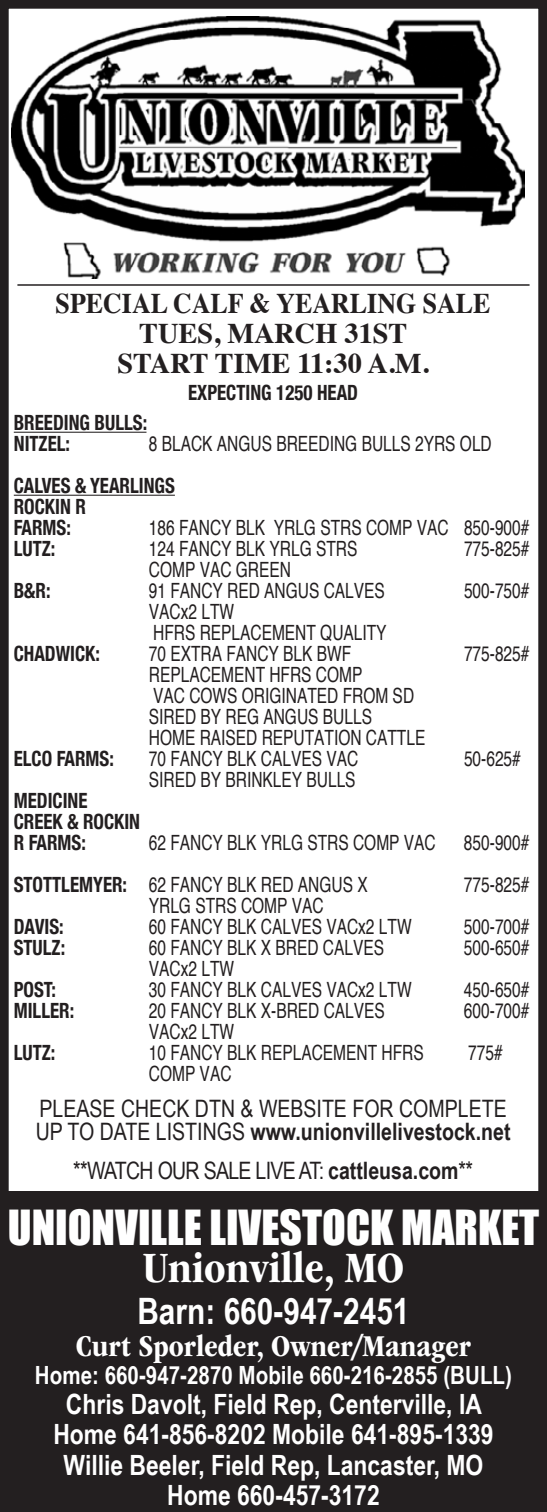
<style>
.page{position:relative;width:547px;height:1512px;background:#fff}
.page>*{position:absolute;margin:0;border:0;box-sizing:border-box;transform-origin:0 0}
.t1{font:700 condensed 44.7px "ITC Garamond Std";color:#fff}
.t2{font:44.4px "Impact";color:#fff}
.t3{font:700 36.3px "Arial Narrow";color:#fff}
.t4{font:700 condensed 31.5px "ITC Garamond Std";color:#fff}
.t5{font:700 28.5px/30px "Times";color:#231f20;text-align:center;scale:.91 1}
.t6{font:700 27.9px/30px "Arial Narrow";color:#fff;text-align:center}
.t7{font:700 25.2px "Arial Narrow";color:#fff}
.t8{font:24px/22.5px "Arial Narrow";color:#231f20}
.t9{font:24px "Arial Narrow";letter-spacing:-.03em;color:#231f20}
.t10{font:condensed 21px/21px "Helvetica";color:#231f20;scale:.9 1}
.t11{font:700 condensed 21px/21px "Helvetica Neue";color:#231f20;scale:.9 1}
.s1{font-family:"Helvetica Neue";font-weight:700}
.s2{font-weight:700}
</style>
<div class="page">
<div style="left:0;top:0;width:547px;height:1512px;border:9px solid #231f20"></div>
<img style="left:11px;top:17px;width:514px;height:261px">
<hr style="left:14px;top:432px;width:132px;height:1px;background:#231f20">
<hr style="left:14px;top:495px;width:161px;height:1px;background:#231f20">
<hr style="left:17px;top:284px;width:512px;height:2px;background:#231f20">
<div style="left:0;top:1192px;width:547px;height:320px;background:#231f20"></div>
<h3 class="t5" style="left:56px;top:285px;width:479px">SPECIAL CALF &amp; YEARLING SALE<br>TUES, MARCH 31ST<br>START TIME 11:30 A.M.</h3>
<p class="t11" style="left:188px;top:381px;width:190px">EXPECTING 1250 HEAD</p>
<p class="t11" style="left:14px;top:411px;width:150px">BREEDING BULLS:<br>NITZEL:</p>
<p class="t10" style="left:149px;top:433px;width:382px">8 BLACK ANGUS BREEDING BULLS 2YRS OLD</p>
<p class="t11" style="left:14px;top:474px;width:180px">CALVES &amp; YEARLINGS<br>ROCKIN R<br>FARMS:</p>
<p class="t10" style="left:149px;top:517px;width:424px">186 FANCY BLK YRLG STRS COMP VAC 850-900#</p>
<p class="t11" style="left:14px;top:537px;width:48px">LUTZ:</p>
<p class="t10" style="left:149px;top:538px;width:233px">124 FANCY BLK YRLG STRS</p>
<p class="t10" style="left:464px;top:538px;width:74px">775-825#</p>
<p class="t10" style="left:149px;top:559px;width:159px">COMP VAC GREEN</p>
<p class="t11" style="left:14px;top:579px;width:42px">B&amp;R:</p>
<p class="t10" style="left:149px;top:580px;width:264px">91 FANCY RED ANGUS CALVES</p>
<p class="t10" style="left:464px;top:580px;width:74px">500-750#</p>
<p class="t10" style="left:149px;top:601px;width:266px">VACx2 LTW<br>HFRS REPLACEMENT QUALITY</p>
<p class="t11" style="left:14px;top:642px;width:97px">CHADWICK:</p>
<p class="t10" style="left:149px;top:643px;width:226px">70 EXTRA FANCY BLK BWF</p>
<p class="t10" style="left:464px;top:643px;width:74px">775-825#</p>
<p class="t10" style="left:149px;top:664px;width:309px">REPLACEMENT HFRS COMP<br>VAC COWS ORIGINATED FROM SD<br>SIRED BY REG ANGUS BULLS<br>HOME RAISED REPUTATION CATTLE</p>
<p class="t11" style="left:14px;top:747px;width:113px">ELCO FARMS:</p>
<p class="t10" style="left:149px;top:748px;width:234px">70 FANCY BLK CALVES VAC</p>
<p class="t10" style="left:464px;top:748px;width:65px">50-625#</p>
<p class="t10" style="left:149px;top:769px;width:231px">SIRED BY BRINKLEY BULLS</p>
<p class="t11" style="left:14px;top:789px;width:142px">MEDICINE<br>CREEK &amp; ROCKIN<br>R FARMS:</p>
<p class="t10" style="left:149px;top:832px;width:320px">62 FANCY BLK YRLG STRS COMP VAC</p>
<p class="t10" style="left:464px;top:832px;width:74px">850-900#</p>
<p class="t10" style="left:14px;top:874px;width:395px"><span class="s1">STOTTLEMYER:</span> 62 FANCY BLK RED ANGUS X</p>
<p class="t10" style="left:464px;top:874px;width:74px">775-825#</p>
<p class="t10" style="left:149px;top:895px;width:196px">YRLG STRS COMP VAC</p>
<p class="t11" style="left:14px;top:915px;width:57px">DAVIS:</p>
<p class="t10" style="left:149px;top:916px;width:293px">60 FANCY BLK CALVES VACx2 LTW</p>
<p class="t10" style="left:464px;top:916px;width:74px">500-700#</p>
<p class="t11" style="left:14px;top:936px;width:59px">STULZ:</p>
<p class="t10" style="left:149px;top:937px;width:263px">60 FANCY BLK X BRED CALVES</p>
<p class="t10" style="left:464px;top:937px;width:74px">500-650#</p>
<p class="t10" style="left:149px;top:958px;width:96px">VACx2 LTW</p>
<p class="t11" style="left:14px;top:978px;width:49px">POST:</p>
<p class="t10" style="left:149px;top:979px;width:293px">30 FANCY BLK CALVES VACx2 LTW</p>
<p class="t10" style="left:464px;top:979px;width:74px">450-650#</p>
<p class="t11" style="left:14px;top:999px;width:69px">MILLER:</p>
<p class="t10" style="left:149px;top:1000px;width:264px">20 FANCY BLK X-BRED CALVES</p>
<p class="t10" style="left:464px;top:1000px;width:74px">600-700#</p>
<p class="t10" style="left:149px;top:1021px;width:96px">VACx2 LTW</p>
<p class="t11" style="left:14px;top:1041px;width:48px">LUTZ:</p>
<p class="t10" style="left:149px;top:1042px;width:307px">10 FANCY BLK REPLACEMENT HFRS</p>
<p class="t10" style="left:468px;top:1042px;width:40px">775#</p>
<p class="t10" style="left:149px;top:1063px;width:93px">COMP VAC</p>
<p class="t8" style="left:36px;top:1097px;width:476px">PLEASE CHECK DTN &amp; WEBSITE FOR COMPLETE<br>UP TO DATE LISTINGS <span class="s2">www.unionvillelivestock.net</span></p>
<p class="t9" style="left:73px;top:1153px;width:401px">**WATCH OUR SALE LIVE AT: <span class="s2">cattleusa.com</span>**</p>
<h2 class="t2" style="left:8px;top:1193px;width:533px">UNIONVILLE LIVESTOCK MARKET</h2>
<h1 class="t1" style="left:143px;top:1243px;width:263px">Unionville, MO</h1>
<h3 class="t3" style="left:137px;top:1283px;width:274px">Barn: 660-947-2451</h3>
<h3 class="t4" style="left:76px;top:1328px;width:397px">Curt Sporleder, Owner/Manager</h3>
<p class="t7" style="left:35px;top:1356px;width:478px">Home: 660-947-2870 Mobile 660-216-2855 (BULL)</p>
<h3 class="t6" style="left:53px;top:1388px;width:442px">Chris Davolt, Field Rep, Centerville, IA Home 641-856-8202 Mobile 641-895-1339<br>Willie Beeler, Field Rep, Lancaster, MO Home 660-457-3172</h3>
</div>
